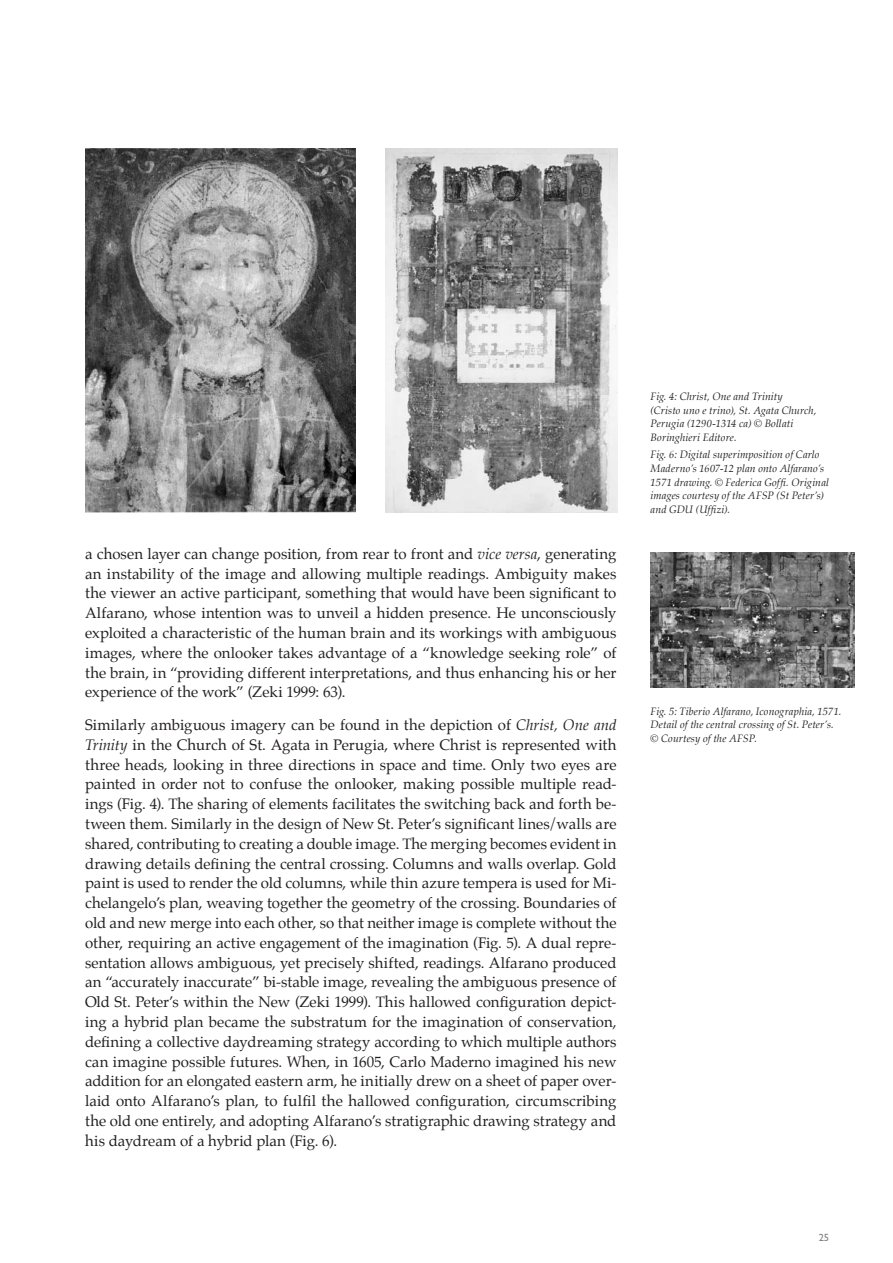
<style>
.page{position:relative;width:893px;height:1263px;background:#fff}
.page>*{position:absolute;margin:0;border:0;box-sizing:border-box;transform-origin:0 0}
.t1{font:15px/19.8px "Palatino";color:#231f20;text-align:justify}
.t2{font:italic 10.5px/13.5px "Palatino";letter-spacing:.01em;color:#231f20}
.t3{font:10.5px "Gill Sans Std";color:#808285}
.s1{font-style:italic}
</style>
<div class="page">
<img style="left:85px;top:149px;width:270px;height:363px">
<img style="left:385px;top:149px;width:232px;height:363px">
<img style="left:651px;top:552px;width:203px;height:136px">
<p class="t2" style="left:651px;top:390px;width:167px">Fig. 4: Christ, One and Trinity<br>(Cristo uno e trino), St. Agata Church,<br>Perugia (1290-1314 ca) © Bollati<br>Boringhieri Editore.</p>
<p class="t2" style="left:651px;top:448px;width:180px">Fig. 6: Digital superimposition of Carlo Maderno’s 1607-12 plan onto Alfarano’s 1571 drawing. © Federica Goffi. Original images courtesy of the AFSP (St Peter’s) and GDU (Uffizi).</p>
<p class="t1" style="left:85px;top:544px;width:533px">a chosen layer can change position, from rear to front and <span class="s1">vice versa</span>, generating an instability of the image and allowing multiple readings. Ambiguity makes the viewer an active participant, something that would have been significant to Alfarano, whose intention was to unveil a hidden presence. He unconsciously exploited a characteristic of the human brain and its workings with ambiguous images, where the onlooker takes advantage of a “knowledge seeking role” of the brain, in “providing different interpretations, and thus enhancing his or her experience of the work” (Zeki 1999: 63).</p>
<p class="t1" style="left:85px;top:715px;width:533px">Similarly ambiguous imagery can be found in the depiction of <span class="s1">Christ, One and Trinity</span> in the Church of St. Agata in Perugia, where Christ is represented with three heads, looking in three directions in space and time. Only two eyes are painted in order not to confuse the onlooker, making possible multiple read&shy;ings (Fig. 4). The sharing of elements facilitates the switching back and forth be&shy;tween them. Similarly in the design of New St. Peter’s significant lines/walls are shared, contributing to creating a double image. The merging becomes evident in drawing details defining the central crossing. Columns and walls overlap. Gold paint is used to render the old columns, while thin azure tempera is used for Mi&shy;chelangelo’s plan, weaving together the geometry of the crossing. Boundaries of old and new merge into each other, so that neither image is complete without the other, requiring an active engagement of the imagination (Fig. 5). A dual repre&shy;sentation allows ambiguous, yet precisely shifted, readings. Alfarano produced an “accurately inaccurate” bi-stable image, revealing the ambiguous presence of Old St. Peter’s within the New (Zeki 1999). This hallowed configuration depict&shy;ing a hybrid plan became the substratum for the imagination of conservation, defining a collective daydreaming strategy according to which multiple authors can imagine possible futures. When, in 1605, Carlo Maderno imagined his new addition for an elongated eastern arm, he initially drew on a sheet of paper over&shy;laid onto Alfarano’s plan, to fulfil the hallowed configuration, circumscribing the old one entirely, and adopting Alfarano’s stratigraphic drawing strategy and his daydream of a hybrid plan (Fig. 6).</p>
<p class="t2" style="left:651px;top:704px;width:192px">Fig. 5: Tiberio Alfarano, Iconographia, 1571.<br>Detail of the central crossing of St. Peter’s. © Courtesy of the AFSP.</p>
<p class="t3" style="left:819px;top:1231px;width:12px">25</p>
</div>
